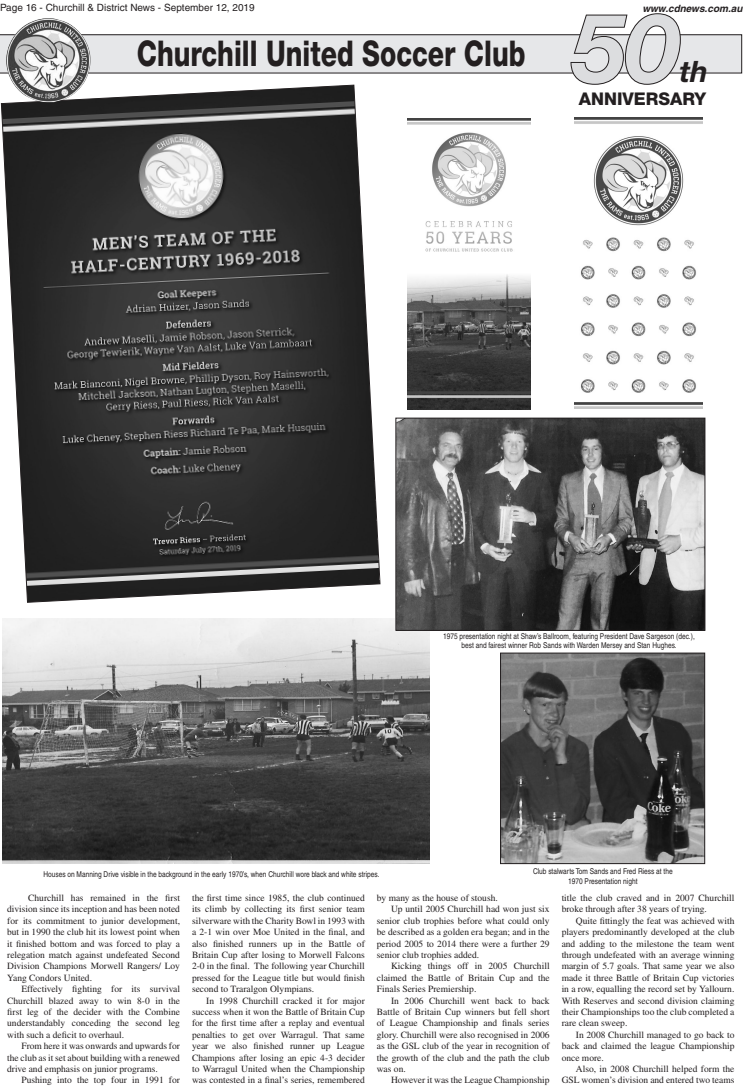
<style>
.page{position:relative;width:743px;height:1092px;background:#fff}
.page>*{position:absolute;margin:0;border:0;box-sizing:border-box;transform-origin:0 0}
.t1{font:italic 700 95.5px "Helvetica Neue LT Std";color:#dcdddf}
.t2{font:800 35.5px "Helvetica Neue LT Std";color:#231f20;scale:.75 1}
.t3{font:italic 700 29.5px "Helvetica Neue LT Std";color:#231f20}
.t4{font:800 17.5px "Helvetica Neue LT Std";color:#231f20}
.t5{font:10px "Helvetica";color:#231f20}
.t6{font:italic 700 10px "Helvetica";color:#231f20}
.t7{font:9.5px "Times";color:#231f20}
.t8{font:condensed 8px/9.6px "Helvetica";color:#231f20;text-align:center}
</style>
<div class="page">
<img style="left:502px;top:654px;width:201px;height:207px">
<div style="left:500px;top:652px;width:205px;height:211px;border:1px solid #231f20"></div>
<img style="left:2px;top:618px;width:427px;height:245px">
<img style="left:397px;top:420px;width:306px;height:208px">
<div style="left:395px;top:418px;width:310px;height:212px;border:1px solid #231f20"></div>
<svg style="left:1px;top:86px;width:379px;height:516px;background:#4a4a4a"></svg>
<svg style="left:0;top:13px;width:742px;height:73px"></svg>
<img style="left:6px;top:18px;width:84px;height:84px">
<img style="left:407px;top:118px;width:124px;height:292px">
<img style="left:574px;top:117px;width:128px;height:291px">
<p class="t5" style="left:0;top:2px;width:256px">Page 16 ‑ Churchill &amp; District News ‑ September 12, 2019</p>
<p class="t6" style="left:642px;top:2px;width:102px">www.cdnews.com.au</p>
<p class="t1" style="left:573px;top:-11px;width:108px">50</p>
<p class="t2" style="left:137px;top:32px;width:520px">Churchill United Soccer Club</p>
<p class="t3" style="left:679px;top:54px;width:30px">th</p>
<p class="t4" style="left:579px;top:88px;width:129px">ANNIVERSARY</p>
<p class="t8" style="left:443px;top:631px;width:253px">1975 presentation night at Shaw’s Ballroom, featuring President Dave Sargeson (dec.), best and fairest winner Rob Sands with Warden Mersey and Stan Hughes.</p>
<p class="t8" style="left:43px;top:869px;width:337px">Houses on Manning Drive visible in the background in the early 1970’s, when Churchill wore black and white stripes.</p>
<p class="t8" style="left:533px;top:866px;width:141px">Club stalwarts Tom Sands and Fred Riess at the<br>1970 Presentation night</p>
<p class="t7" style="left:28px;top:892px;width:153px">Churchill has remained in the first</p>
<p class="t7" style="left:7px;top:903px;width:174px">division since its inception and has been noted</p>
<p class="t7" style="left:7px;top:915px;width:174px">for its commitment to junior development,</p>
<p class="t7" style="left:7px;top:926px;width:174px">but in 1990 the club hit its lowest point when</p>
<p class="t7" style="left:7px;top:937px;width:174px">it finished bottom and was forced to play a</p>
<p class="t7" style="left:7px;top:949px;width:174px">relegation match against undefeated Second</p>
<p class="t7" style="left:7px;top:960px;width:174px">Division Champions Morwell Rangers/ Loy</p>
<p class="t7" style="left:7px;top:972px;width:86px">Yang Condors United.</p>
<p class="t7" style="left:21px;top:983px;width:160px">Effectively fighting for its survival</p>
<p class="t7" style="left:7px;top:994px;width:174px">Churchill blazed away to win 8-0 in the</p>
<p class="t7" style="left:7px;top:1006px;width:174px">first leg of the decider with the Combine</p>
<p class="t7" style="left:7px;top:1017px;width:174px">understandably conceding the second leg</p>
<p class="t7" style="left:7px;top:1029px;width:118px">with such a deficit to overhaul.</p>
<p class="t7" style="left:21px;top:1040px;width:160px">From here it was onwards and upwards for</p>
<p class="t7" style="left:7px;top:1051px;width:174px">the club as it set about building with a renewed</p>
<p class="t7" style="left:7px;top:1063px;width:152px">drive and emphasis on junior programs.</p>
<p class="t7" style="left:21px;top:1074px;width:160px">Pushing into the top four in 1991 for</p>
<p class="t7" style="left:192px;top:892px;width:174px">the first time since 1985, the club continued</p>
<p class="t7" style="left:192px;top:903px;width:174px">its climb by collecting its first senior team</p>
<p class="t7" style="left:192px;top:915px;width:174px">silverware with the Charity Bowl in 1993 with</p>
<p class="t7" style="left:192px;top:926px;width:174px">a 2-1 win over Moe United in the final, and</p>
<p class="t7" style="left:192px;top:937px;width:174px">also finished runners up in the Battle of</p>
<p class="t7" style="left:192px;top:949px;width:174px">Britain Cup after losing to Morwell Falcons</p>
<p class="t7" style="left:192px;top:960px;width:174px">2-0 in the final. The following year Churchill</p>
<p class="t7" style="left:192px;top:972px;width:174px">pressed for the League title but would finish</p>
<p class="t7" style="left:192px;top:983px;width:124px">second to Traralgon Olympians.</p>
<p class="t7" style="left:206px;top:994px;width:160px">In 1998 Churchill cracked it for major</p>
<p class="t7" style="left:192px;top:1006px;width:174px">success when it won the Battle of Britain Cup</p>
<p class="t7" style="left:192px;top:1017px;width:174px">for the first time after a replay and eventual</p>
<p class="t7" style="left:192px;top:1029px;width:174px">penalties to get over Warragul. That same</p>
<p class="t7" style="left:192px;top:1040px;width:174px">year we also finished runner up League</p>
<p class="t7" style="left:192px;top:1051px;width:174px">Champions after losing an epic 4-3 decider</p>
<p class="t7" style="left:192px;top:1063px;width:174px">to Warragul United when the Championship</p>
<p class="t7" style="left:192px;top:1074px;width:174px">was contested in a final’s series, remembered</p>
<p class="t7" style="left:377px;top:892px;width:122px">by many as the house of stoush.</p>
<p class="t7" style="left:391px;top:903px;width:160px">Up until 2005 Churchill had won just six</p>
<p class="t7" style="left:377px;top:915px;width:174px">senior club trophies before what could only</p>
<p class="t7" style="left:377px;top:926px;width:174px">be described as a golden era began; and in the</p>
<p class="t7" style="left:377px;top:937px;width:174px">period 2005 to 2014 there were a further 29</p>
<p class="t7" style="left:377px;top:949px;width:104px">senior club trophies added.</p>
<p class="t7" style="left:391px;top:960px;width:160px">Kicking things off in 2005 Churchill</p>
<p class="t7" style="left:377px;top:972px;width:174px">claimed the Battle of Britain Cup and the</p>
<p class="t7" style="left:377px;top:983px;width:101px">Finals Series Premiership.</p>
<p class="t7" style="left:391px;top:994px;width:160px">In 2006 Churchill went back to back</p>
<p class="t7" style="left:377px;top:1006px;width:174px">Battle of Britain Cup winners but fell short</p>
<p class="t7" style="left:377px;top:1017px;width:174px">of League Championship and finals series</p>
<p class="t7" style="left:377px;top:1029px;width:174px">glory. Churchill were also recognised in 2006</p>
<p class="t7" style="left:377px;top:1040px;width:174px">as the GSL club of the year in recognition of</p>
<p class="t7" style="left:377px;top:1051px;width:174px">the growth of the club and the path the club</p>
<p class="t7" style="left:377px;top:1063px;width:30px">was on.</p>
<p class="t7" style="left:391px;top:1074px;width:160px">However it was the League Championship</p>
<p class="t7" style="left:561px;top:892px;width:174px">title the club craved and in 2007 Churchill</p>
<p class="t7" style="left:561px;top:903px;width:147px">broke through after 38 years of trying.</p>
<p class="t7" style="left:576px;top:915px;width:160px">Quite fittingly the feat was achieved with</p>
<p class="t7" style="left:561px;top:926px;width:174px">players predominantly developed at the club</p>
<p class="t7" style="left:561px;top:937px;width:174px">and adding to the milestone the team went</p>
<p class="t7" style="left:561px;top:949px;width:174px">through undefeated with an average winning</p>
<p class="t7" style="left:561px;top:960px;width:174px">margin of 5.7 goals. That same year we also</p>
<p class="t7" style="left:561px;top:972px;width:174px">made it three Battle of Britain Cup victories</p>
<p class="t7" style="left:561px;top:983px;width:174px">in a row, equalling the record set by Yallourn.</p>
<p class="t7" style="left:561px;top:994px;width:174px">With Reserves and second division claiming</p>
<p class="t7" style="left:561px;top:1006px;width:174px">their Championships too the club completed a</p>
<p class="t7" style="left:561px;top:1017px;width:67px">rare clean sweep.</p>
<p class="t7" style="left:576px;top:1029px;width:160px">In 2008 Churchill managed to go back to</p>
<p class="t7" style="left:561px;top:1040px;width:174px">back and claimed the league Championship</p>
<p class="t7" style="left:561px;top:1051px;width:44px">once more.</p>
<p class="t7" style="left:576px;top:1063px;width:160px">Also, in 2008 Churchill helped form the</p>
<p class="t7" style="left:561px;top:1074px;width:174px">GSL women’s division and entered two teams</p>
</div>
